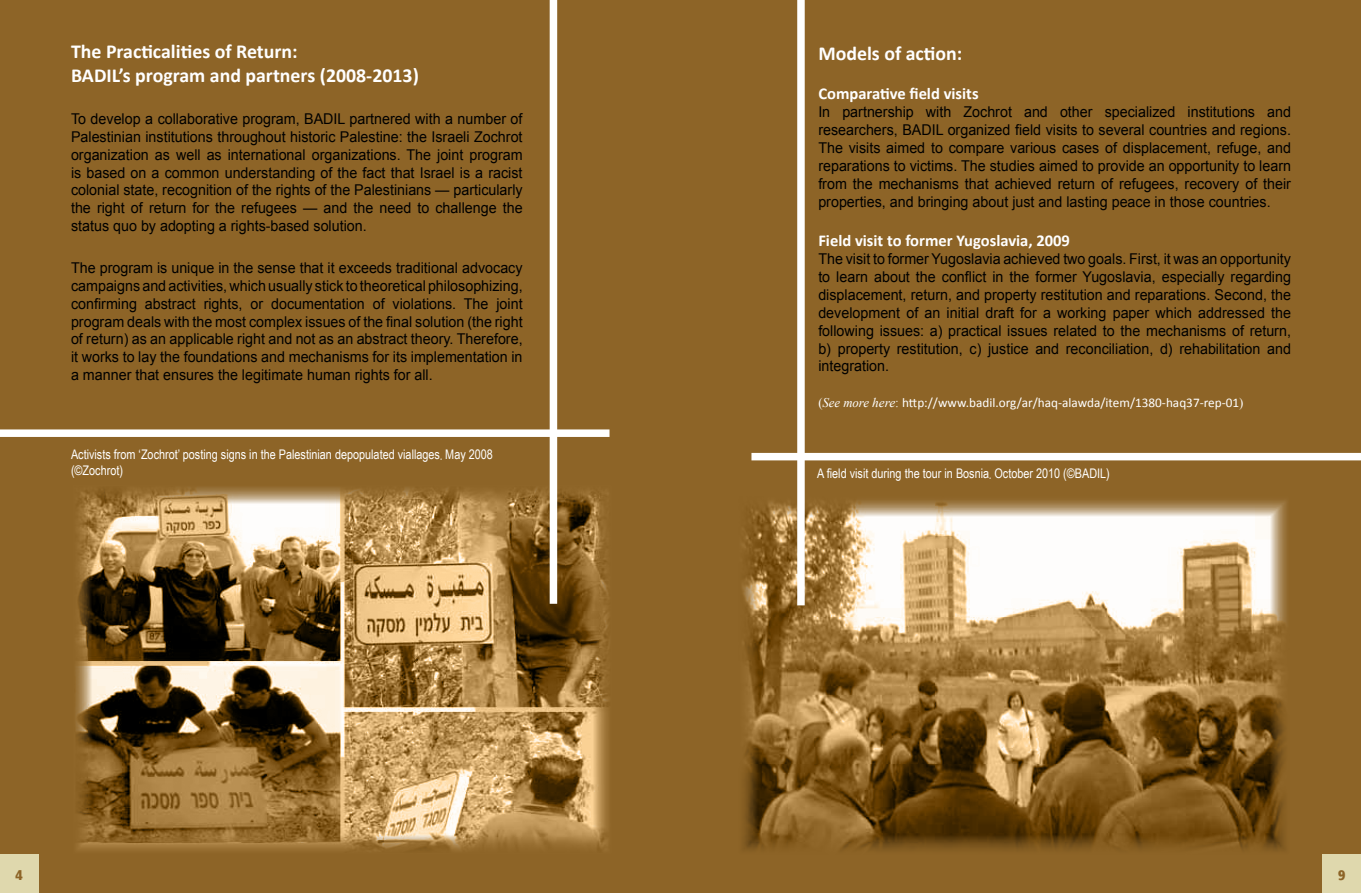
<style>
.page{position:relative;width:1361px;height:893px;background:#fff}
.page>*{position:absolute;margin:0;border:0;box-sizing:border-box;transform-origin:0 0}
.t1{font:700 19.8px/23.9px "Calibri";color:#fff}
.t2{font:700 18px "Ayyam Head";color:#8d6427}
.t3{font:700 16.5px "Calibri";color:#fff}
.t4{font:14.85px/17.9px "Arial";color:#000;scale:.96 1}
.t5{font:13.2px "Arial Narrow";color:#fff}
.t6{font:13.2px "Calibri";color:#fff}
.s1{font-family:"Win Soft Pro";font-weight:500}
.s2{font-family:"Times New Roman"}
.s3{font-family:"Times New Roman";font-style:italic}
</style>
<div class="page">
<div style="left:1px;top:0;width:1360px;height:893px;background:#8d6427"></div>
<div style="left:0;top:429px;width:609px;height:8px;background:#fff"></div>
<img style="left:742px;top:500px;width:545px;height:351px">
<div style="left:751px;top:453px;width:610px;height:7px;background:#fff"></div>
<div style="left:0;top:855px;width:38px;height:38px;background:#dfd8ad"></div>
<div style="left:1322px;top:855px;width:39px;height:38px;background:#dfd8ad"></div>
<img style="left:75px;top:483px;width:534px;height:368px">
<div style="left:797px;top:0;width:8px;height:605px;background:#fff"></div>
<div style="left:550px;top:0;width:7px;height:604px;background:#fff"></div>
<h1 class="t1" style="left:71px;top:40px;width:349px">The Practicalities of Return:<br>BADILs’ program and partners )2008-2013(</h1>
<p class="t4" style="left:71px;top:110px;width:472px;text-align:justify">To develop a collaborative program, BADIL partnered with a number of Palestinian institutions throughout historic Palestine: the Israeli Zochrot organization as well as international organizations. The joint program is based on a common understanding of the fact that Israel is a racist colonial state, recognition of the rights of the Palestinians — particularly the right of return for the refugees — and the need to challenge the status quo by adopting a rights-based solution.</p>
<p class="t4" style="left:71px;top:259px;width:472px;text-align:right">The program is unique in the sense that it exceeds traditional advocacy campaignsandactivities,whichusuallysticktotheoreticalphilosophizing, joint</p>
<p class="t4" style="left:71px;top:294px;width:472px">confirming<br>program deals with the most complex issues of the final solution (the right of return) as an applicable right and not as an abstract theory. Therefore, it works to lay the foundations and mechanisms for its implementation in a manner that ensures the legitimate human rights for all.</p>
<p class="t4" style="left:373px;top:294px;width:14px">of</p>
<p class="t4" style="left:145px;top:294px;width:54px">abstract</p>
<p class="t4" style="left:204px;top:294px;width:42px">rights,</p>
<p class="t4" style="left:271px;top:294px;width:99px">documentation</p>
<p class="t4" style="left:393px;top:294px;width:68px">violations.</p>
<p class="t4" style="left:464px;top:294px;width:27px">The</p>
<p class="t4" style="left:250px;top:294px;width:15px">or</p>
<p class="t5" style="left:71px;top:445px;width:423px">Activists from ‘Zochrot’ posting signs in the Palestinian depopulated viallages<span class="s1">،</span> May 2008</p>
<p class="t5" style="left:71px;top:461px;width:54px">(©Zochrot)</p>
<p class="t2" style="left:15px;top:865px;width:9px">4</p>
<h1 class="t1" style="left:818px;top:41px;width:146px">Models of action:</h1>
<p class="t3" style="left:818px;top:83px;width:162px">Comparative field visits</p>
<p class="t4" style="left:818px;top:103px;width:494px">In<br>researchers, BADIL organized field visits to several countries and regions.<br>The visits aimed to compare various cases of displacement, refuge, and reparations to victims. The studies aimed to provide an opportunity to learn from the mechanisms that achieved return of refugees, recovery of their properties, and bringing about just and lasting peace in those countries.</p>
<p class="t3" style="left:818px;top:230px;width:253px">Field visit to former Yugoslavia, 2009</p>
<p class="t4" style="left:818px;top:250px;width:494px;text-align:justify">The visit to former Yugoslavia achieved two goals. First it, was an opportunity to learn about the conflict in the former Yugoslavia, especially regarding displacement, return, and property restitution and reparations. Second, the development of an initial draft for a working paper which addressed the following issues a: ) practical issues related to the mechanisms of return, b) property restitution c, ) justice and reconciliation d, ) rehabilitation and integration.</p>
<p class="t6" style="left:818px;top:394px;width:427px"><span class="s2">(</span><span class="s3">See more here</span><span class="s2">:</span> http://www.badil.org/ar/haq-alawda/item/1380-haq37-rep-01<span class="s2">(</span></p>
<p class="t4" style="left:842px;top:103px;width:76px">partnership</p>
<p class="t4" style="left:926px;top:103px;width:28px">with</p>
<p class="t4" style="left:963px;top:103px;width:52px">Zochrot</p>
<p class="t4" style="left:1024px;top:103px;width:26px">and</p>
<p class="t4" style="left:1060px;top:103px;width:35px">other</p>
<p class="t4" style="left:1104px;top:103px;width:75px">specialized</p>
<p class="t4" style="left:1187px;top:103px;width:72px">institutions</p>
<p class="t4" style="left:1267px;top:103px;width:26px">and</p>
<p class="t5" style="left:817px;top:463px;width:294px">A field visit during the tour in Bosnia<span class="s1">،</span> October 2010 (©BADIL(</p>
<p class="t2" style="left:1338px;top:865px;width:9px">9</p>
</div>
